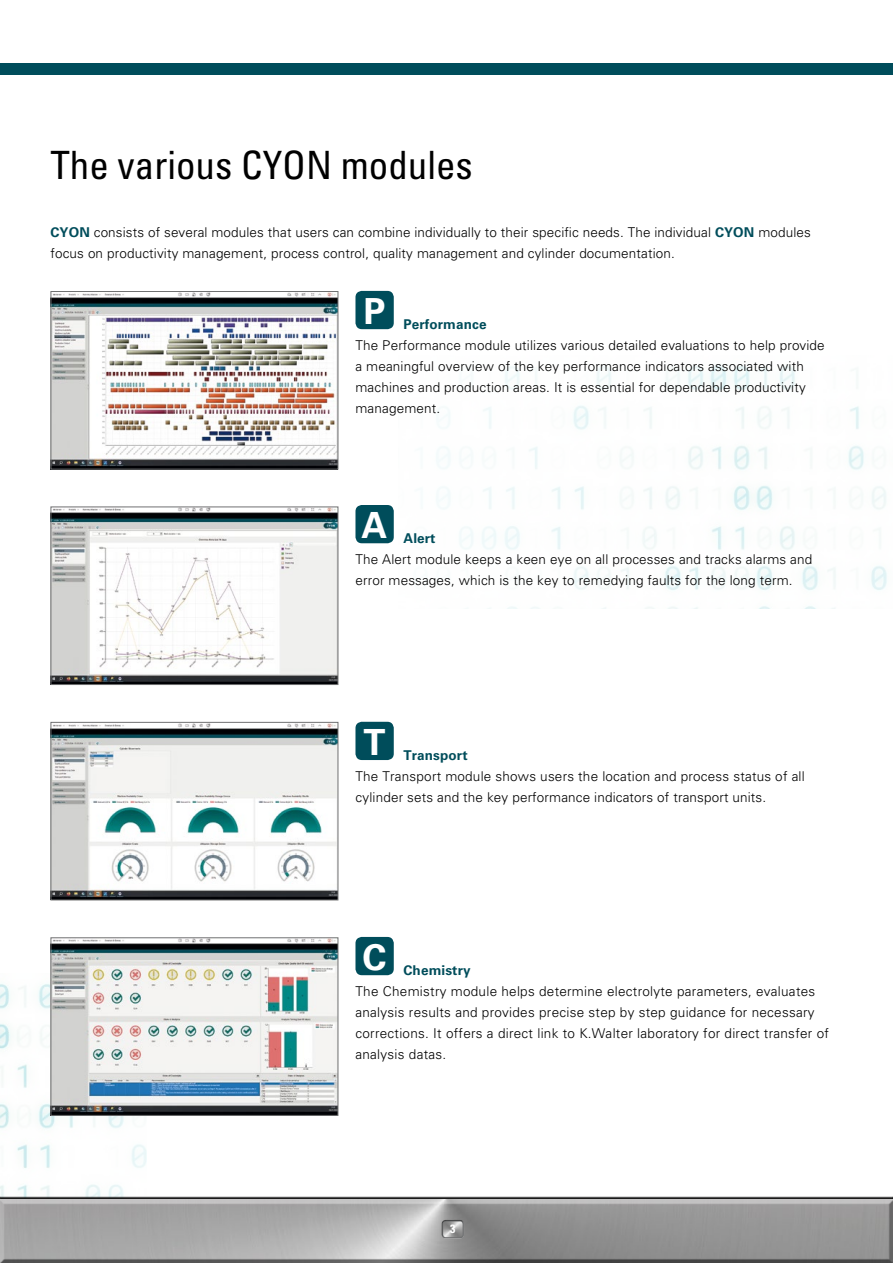
<style>
.page{position:relative;width:893px;height:1263px;background:#fff}
.page>*{position:absolute;margin:0;border:0;box-sizing:border-box;transform-origin:0 0}
.t1{font:condensed 39px "Univers LT Std";color:#000}
.t2{font:700 36px "Univers LT Std";color:#fff}
.t3{font:300 13.5px/21px "Univers LT Std";letter-spacing:.01em;color:#000}
.t4{font:700 13.5px "Univers LT Std";letter-spacing:.01em;color:#004d5b}
.t5{font:700 condensed 12px "Univers LT Std";color:#fff}
.s1{font-weight:700;color:#004d5b}
</style>
<div class="page">
<img style="left:0;top:983px;width:146px;height:213px">
<img style="left:436px;top:365px;width:451px;height:243px">
<div style="left:0;top:1196px;width:893px;height:65px;background:#000;opacity:.9"></div>
<div style="left:0;top:1199px;width:893px;height:64px;background:#000;opacity:.75"></div>
<div style="left:441px;top:1222px;width:24px;height:17px;background:#fff;opacity:.75"></div>
<div style="left:441px;top:1219px;width:24px;height:18px;background:#000;opacity:.75"></div>
<div style="left:355px;top:291px;width:39px;height:38px;background:#004d5b;border-radius:6px"></div>
<img style="left:52px;top:293px;width:284px;height:175px">
<div style="left:50px;top:291px;width:288px;height:179px;border:1px solid #707172"></div>
<img style="left:52px;top:508px;width:284px;height:175px">
<div style="left:50px;top:506px;width:288px;height:179px;border:1px solid #707172"></div>
<img style="left:52px;top:724px;width:284px;height:174px">
<div style="left:50px;top:722px;width:288px;height:178px;border:1px solid #707172"></div>
<img style="left:52px;top:939px;width:284px;height:175px">
<div style="left:50px;top:937px;width:288px;height:179px;border:1px solid #707172"></div>
<div style="left:355px;top:505px;width:39px;height:38px;background:#004d5b;border-radius:6px"></div>
<div style="left:355px;top:722px;width:39px;height:38px;background:#004d5b;border-radius:6px"></div>
<div style="left:355px;top:937px;width:39px;height:38px;background:#004d5b;border-radius:6px"></div>
<div style="left:0;top:64px;width:893px;height:11px;background:#004d5b"></div>
<h1 class="t1" style="left:50px;top:140px;width:424px">The various CYON modules</h1>
<p class="t3" style="left:50px;top:222px;width:762px"><span class="s1">CYON</span> consists of several modules that users can combine individually to their specific needs. The individual <span class="s1">CYON</span> modules focus on productivity management, process control, quality management and cylinder documentation.</p>
<h2 class="t2" style="left:364px;top:290px;width:23px">P</h2>
<p class="t4" style="left:403px;top:316px;width:85px">Performance</p>
<p class="t3" style="left:355px;top:335px;width:471px">The Performance module utilizes various detailed evaluations to help provide a meaningful overview of the key performance indicators associated with machines and production areas. It is essential for dependable productivity management.</p>
<h2 class="t2" style="left:362px;top:504px;width:27px">A</h2>
<p class="t4" style="left:403px;top:530px;width:34px">Alert</p>
<p class="t3" style="left:355px;top:549px;width:458px">The Alert module keeps a keen eye on all processes and tracks alarms and error messages, which is the key to remedying faults for the long term.</p>
<h2 class="t2" style="left:364px;top:721px;width:23px">T</h2>
<p class="t4" style="left:403px;top:747px;width:66px">Transport</p>
<p class="t3" style="left:355px;top:766px;width:451px">The Transport module shows users the location and process status of all cylinder sets and the key performance indicators of transport units.</p>
<h2 class="t2" style="left:363px;top:936px;width:26px">C</h2>
<p class="t4" style="left:403px;top:962px;width:69px">Chemistry</p>
<p class="t3" style="left:355px;top:981px;width:475px">The Chemistry module helps determine electrolyte parameters, evaluates analysis results and provides precise step by step guidance for necessary corrections. It offers a direct link to K.Walter laboratory for direct transfer of analysis datas.</p>
<p class="t5" style="left:450px;top:1221px;width:7px">3</p>
</div>
